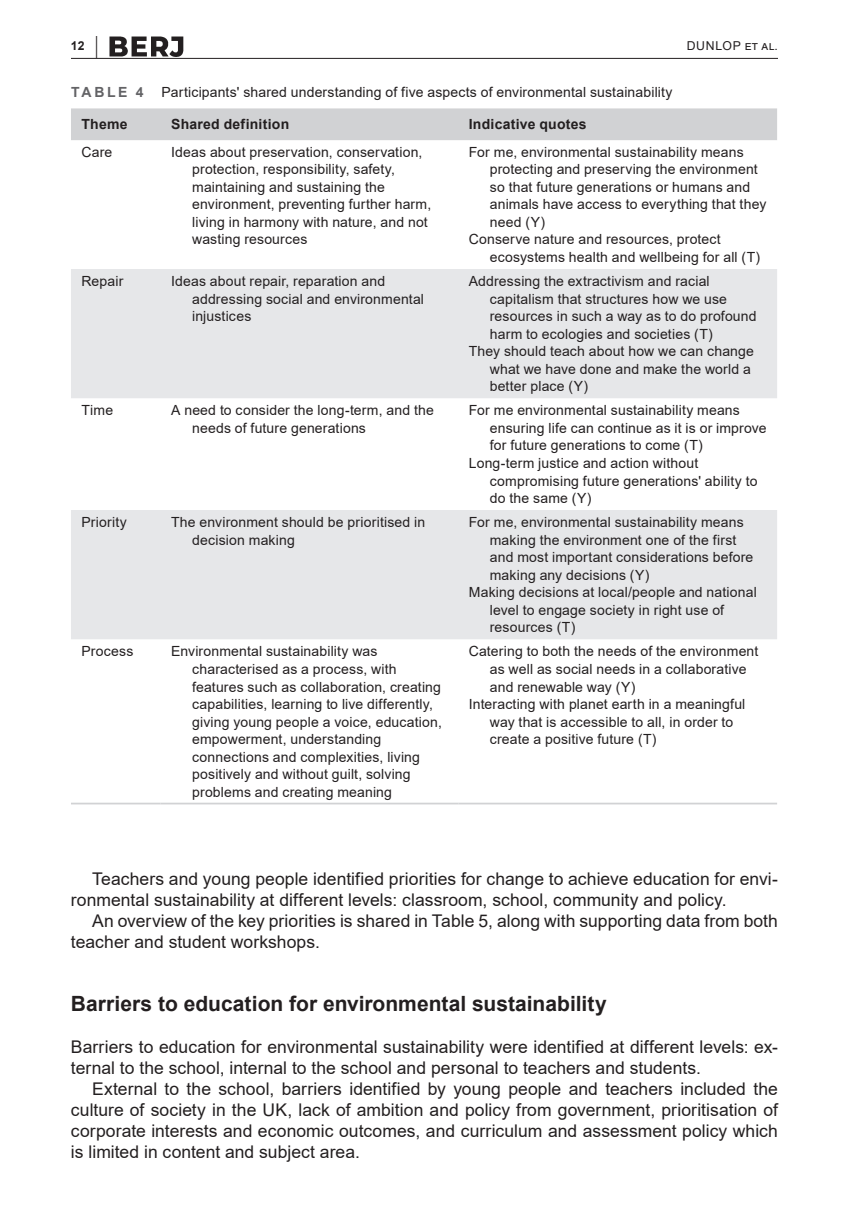
<style>
.page{position:relative;width:849px;height:1221px;background:#fff}
.page>*{position:absolute;margin:0;border:0;box-sizing:border-box;transform-origin:0 0}
.t1{font:700 21px "Arial";color:#231f20}
.t2{font:17.5px/21px "Arial";letter-spacing:.005em;color:#231f20}
.t3{font:14px/17.5px "Arial";letter-spacing:.01em;color:#231f20}
.t4{font:700 14px "Arial";letter-spacing:.015em;color:#231f20}
.t5{font:700 14px "Arial";letter-spacing:.185em;color:#636366}
.t6{font:12.25px "Arial";letter-spacing:.055em;color:#231f20}
.t7{font:700 12.25px "Arial";color:#231f20}
.s1{font-size:23.62px}
</style>
<div class="page">
<hr style="left:71px;top:58px;width:706px;height:1px;background:#231f20">
<img style="left:109px;top:37px;width:75px;height:20px">
<div style="left:71px;top:108px;width:705px;height:32px;background:#d1d2d4"></div>
<svg style="left:71px;top:269px;width:705px;height:370px;fill:#e6e7e9"></svg>
<hr style="left:71px;top:802px;width:90px;height:2px;background:#d1d2d4">
<hr style="left:161px;top:802px;width:297px;height:2px;background:#d1d2d4">
<hr style="left:458px;top:802px;width:318px;height:2px;background:#d1d2d4">
<p class="t7" style="left:71px;top:37px;width:28px">12 <span class="s1">|</span></p>
<p class="t6" style="left:686px;top:37px;width:93px">DUNLOP et al.</p>
<p class="t5" style="left:71px;top:82px;width:74px">TABLE 4</p>
<p class="t3" style="left:161px;top:83px;width:512px">Participants' shared understanding of five aspects of environmental sustainability</p>
<p class="t4" style="left:81px;top:115px;width:48px">Theme</p>
<p class="t4" style="left:171px;top:115px;width:120px">Shared definition</p>
<p class="t4" style="left:468px;top:115px;width:119px">Indicative quotes</p>
<p class="t3" style="left:81px;top:143px;width:32px">Care</p>
<p class="t3" style="left:192px;top:143px;width:240px;text-indent:-21px">Ideas about preservation, conservation, protection, responsibility, safety, maintaining and sustaining the environment, preventing further harm, living in harmony with nature, and not wasting resources</p>
<p class="t3" style="left:468px;top:143px;width:276px">For me, environmental sustainability means</p>
<p class="t3" style="left:489px;top:161px;width:269px">protecting and preserving the environment</p>
<p class="t3" style="left:489px;top:178px;width:262px">so that future generations or humans and</p>
<p class="t3" style="left:489px;top:196px;width:278px">animals have access to everything that they</p>
<p class="t3" style="left:489px;top:213px;width:57px">need (Y)</p>
<p class="t3" style="left:468px;top:231px;width:253px">Conserve nature and resources, protect</p>
<p class="t3" style="left:489px;top:248px;width:272px">ecosystems health and wellbeing for all (T)</p>
<p class="t3" style="left:81px;top:272px;width:43px">Repair</p>
<p class="t3" style="left:192px;top:272px;width:233px;text-indent:-21px">Ideas about repair, reparation and addressing social and environmental injustices</p>
<p class="t3" style="left:468px;top:272px;width:242px">Addressing the extractivism and racial</p>
<p class="t3" style="left:489px;top:290px;width:239px">capitalism that structures how we use</p>
<p class="t3" style="left:489px;top:307px;width:268px">resources in such a way as to do profound</p>
<p class="t3" style="left:489px;top:325px;width:224px">harm to ecologies and societies (T)</p>
<p class="t3" style="left:468px;top:342px;width:286px">They should teach about how we can change</p>
<p class="t3" style="left:489px;top:360px;width:262px">what we have done and make the world a</p>
<p class="t3" style="left:489px;top:377px;width:100px">better place (Y)</p>
<p class="t3" style="left:81px;top:401px;width:33px">Time</p>
<p class="t3" style="left:192px;top:401px;width:243px;text-indent:-21px">A need to consider the long-term, and the needs of future generations</p>
<p class="t3" style="left:468px;top:401px;width:272px">For me environmental sustainability means</p>
<p class="t3" style="left:489px;top:419px;width:278px">ensuring life can continue as it is or improve</p>
<p class="t3" style="left:489px;top:436px;width:214px">for future generations to come (T)</p>
<p class="t3" style="left:468px;top:454px;width:231px">Long-term justice and action without</p>
<p class="t3" style="left:489px;top:471px;width:269px">compromising future generations' ability to</p>
<p class="t3" style="left:489px;top:489px;width:103px">do the same (Y)</p>
<p class="t3" style="left:81px;top:513px;width:47px">Priority</p>
<p class="t3" style="left:192px;top:513px;width:234px;text-indent:-21px">The environment should be prioritised in decision making</p>
<p class="t3" style="left:468px;top:513px;width:276px">For me, environmental sustainability means</p>
<p class="t3" style="left:489px;top:531px;width:248px">making the environment one of the first</p>
<p class="t3" style="left:489px;top:548px;width:265px">and most important considerations before</p>
<p class="t3" style="left:489px;top:566px;width:161px">making any decisions (Y)</p>
<p class="t3" style="left:468px;top:583px;width:289px">Making decisions at local/people and national</p>
<p class="t3" style="left:489px;top:601px;width:236px">level to engage society in right use of</p>
<p class="t3" style="left:489px;top:618px;width:87px">resources (T)</p>
<p class="t3" style="left:81px;top:642px;width:53px">Process</p>
<p class="t3" style="left:192px;top:642px;width:251px;text-indent:-21px">Environmental sustainability was characterised as a process, with features such as collaboration, creating capabilities, learning to live differently, giving young people a voice, education, empowerment, understanding connections and complexities, living positively and without guilt, solving problems and creating meaning</p>
<p class="t3" style="left:468px;top:642px;width:291px">Catering to both the needs of the environment</p>
<p class="t3" style="left:489px;top:660px;width:258px">as well as social needs in a collaborative</p>
<p class="t3" style="left:489px;top:677px;width:147px">and renewable way (Y)</p>
<p class="t3" style="left:468px;top:695px;width:278px">Interacting with planet earth in a meaningful</p>
<p class="t3" style="left:489px;top:712px;width:245px">way that is accessible to all, in order to</p>
<p class="t3" style="left:489px;top:730px;width:168px">create a positive future (T)</p>
<p class="t2" style="left:71px;top:868px;width:708px;text-indent:21px">Teachers and young people identified priorities for change to achieve education for envi&shy;ronmental sustainability at different levels: classroom, school, community and policy.</p>
<p class="t2" style="left:71px;top:910px;width:708px;text-indent:21px">An overview of the key priorities is shared in Table 5, along with supporting data from both teacher and student workshops.</p>
<h1 class="t1" style="left:71px;top:989px;width:537px">Barriers to education for environmental sustainability</h1>
<p class="t2" style="left:71px;top:1036px;width:708px">Barriers to education for environmental sustainability were identified at different levels: ex&shy;ternal to the school, internal to the school and personal to teachers and students.</p>
<p class="t2" style="left:71px;top:1078px;width:708px;text-align:justify;text-indent:21px">External to the school, barriers identified by young people and teachers included the culture of society in the UK, lack of ambition and policy from government, prioritisation of corporate interests and economic outcomes, and curriculum and assessment policy which is limited in content and subject area.</p>
</div>
